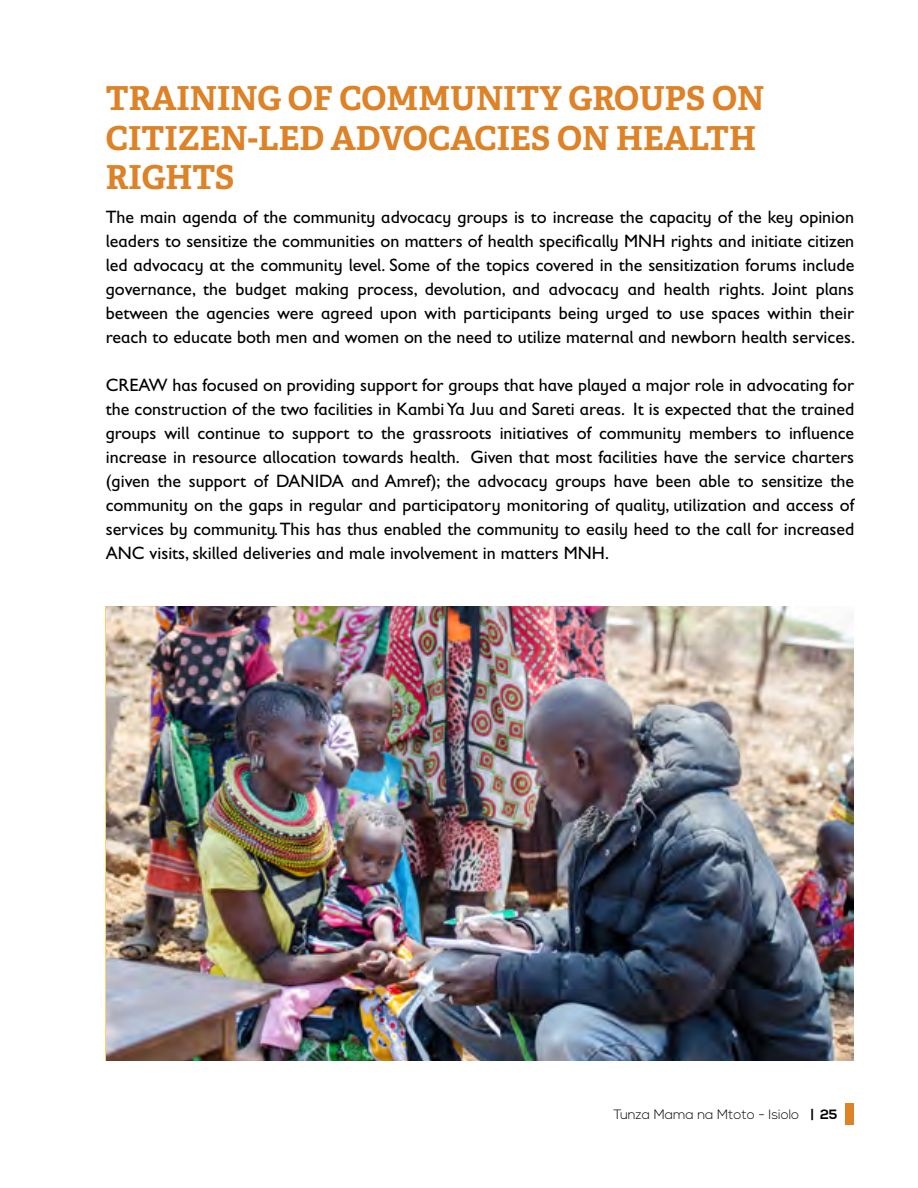
<style>
.page{position:relative;width:918px;height:1188px;background:#fff}
.page>*{position:absolute;margin:0;border:0;box-sizing:border-box;transform-origin:0 0}
.t1{font:700 33px/39.6px "Adelle";color:#dd8226}
.t2{font:18px/24px "Gill Sans Infant Std";color:#000;text-align:justify}
.t3{font:300 13.5px "Nexa";color:#000}
.s1{font-weight:700}
</style>
<div class="page">
<div style="left:846px;top:1103px;width:8px;height:21px;background:#dd8226"></div>
<img style="left:106px;top:606px;width:748px;height:454px">
<h1 class="t1" style="left:106px;top:79px;width:660px">TRAINING OF COMMUNITY GROUPS ON<br>CITIZEN-LED ADVOCACIES ON HEALTH<br>RIGHTS</h1>
<p class="t2" style="left:106px;top:205px;width:751px">The main agenda of the community advocacy groups is to increase the capacity of the key opinion leaders to sensitize the communities on matters of health specifically MNH rights and initiate citizen led advocacy at the community level. Some of the topics covered in the sensitization forums include governance, the budget making process, devolution, and advocacy and health rights. Joint plans between the agencies were agreed upon with participants being urged to use spaces within their reach to educate both men and women on the need to utilize maternal and newborn health services.</p>
<p class="t2" style="left:106px;top:373px;width:750px">CREAW has focused on providing support for groups that have played a major role in advocating for the construction of the two facilities in Kambi Ya Juu and Sareti areas. It is expected that the trained groups will continue to support to the grassroots initiatives of community members to influence increase in resource allocation towards health. Given that most facilities have the service charters (given the support of DANIDA and Amref); the advocacy groups have been able to sensitize the community on the gaps in regular and participatory monitoring of quality, utilization and access of services by community. This has thus enabled the community to easily heed to the call for increased ANC visits, skilled deliveries and male involvement in matters MNH.</p>
<p class="t3" style="left:613px;top:1106px;width:225px">Tunza Mama na Mtoto - Isiolo <span class="s1">| 25</span></p>
</div>
